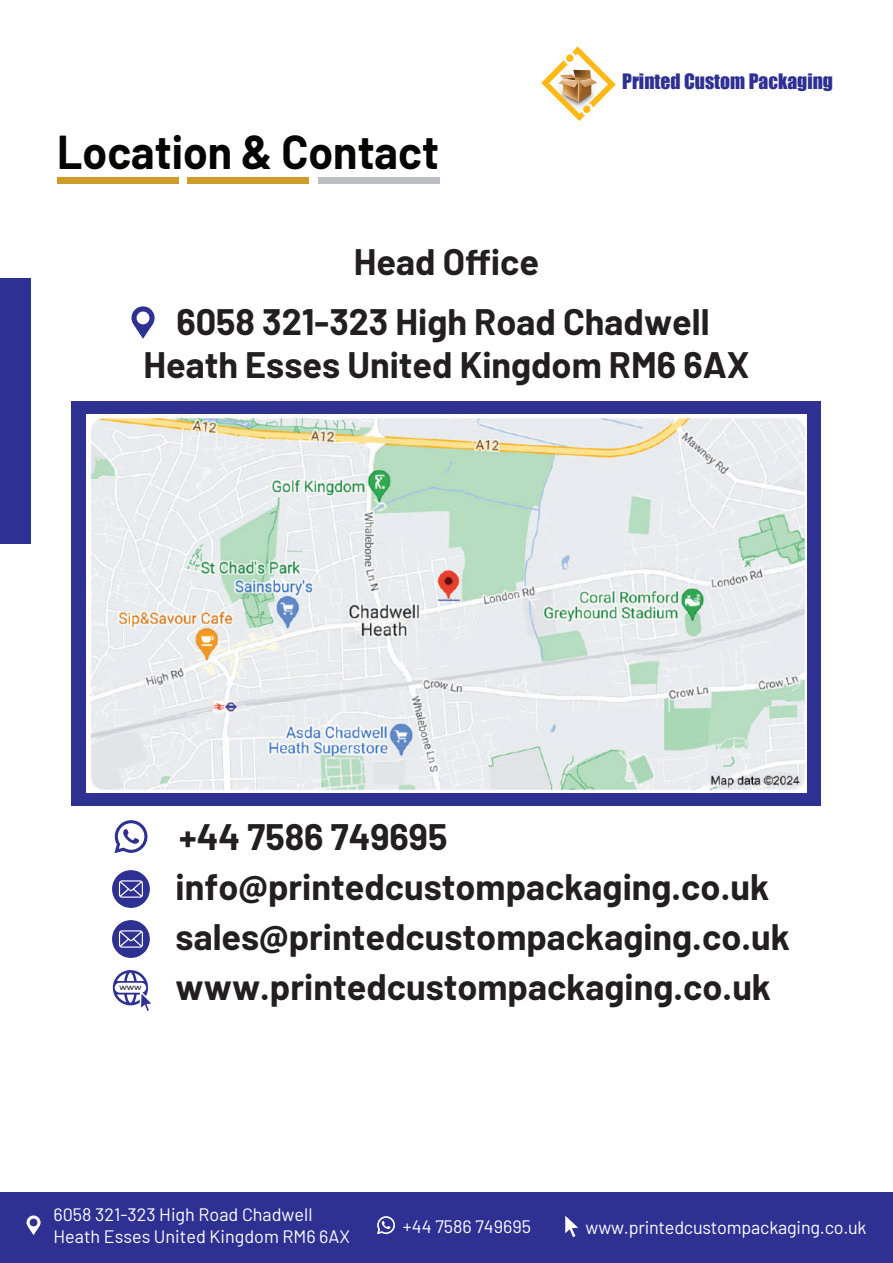
<style>
.page{position:relative;width:893px;height:1263px;background:#fff}
.page>*{position:absolute;margin:0;border:0;box-sizing:border-box;transform-origin:0 0}
.t1{font:700 46.5px "Barlow";color:#050504;scale:.96 1}
.t2{font:700 36px/43.2px "Barlow";color:#231f20;text-align:center}
.t3{font:19.5px "Impact";color:#2e3092}
.t4{font:18px/21.6px "Barlow";color:#fff}
.t5{font:600 8.1px "Montserrat";color:#2f2f37}
.t6{font:1.95px "Impact";color:#2e3092}
</style>
<div class="page">
<div style="left:0;top:278px;width:30px;height:266px;background:#2e3092"></div>
<div style="left:57px;top:177px;width:122px;height:6px;background:#cf9b2a"></div>
<div style="left:187px;top:177px;width:122px;height:6px;background:#cf9b2a"></div>
<div style="left:318px;top:177px;width:121px;height:6px;background:#bcbdc0"></div>
<svg style="left:131px;top:306px;width:24px;height:33px"></svg>
<svg style="left:114px;top:820px;width:33px;height:33px"></svg>
<svg style="left:113px;top:970px;width:38px;height:41px"></svg>
<svg style="left:112px;top:870px;width:38px;height:38px"></svg>
<svg style="left:112px;top:920px;width:38px;height:38px"></svg>
<svg style="left:541px;top:46px;width:75px;height:75px"></svg>
<div style="left:566px;top:54px;width:7px;height:8px;background:#fcb814;border-radius:50%"></div>
<div style="left:583px;top:106px;width:7px;height:7px;background:#fcb814;border-radius:50%"></div>
<div style="left:0;top:1193px;width:893px;height:70px;background:#2e3092"></div>
<svg style="left:27px;top:1215px;width:14px;height:20px"></svg>
<svg style="left:565px;top:1216px;width:13px;height:21px"></svg>
<svg style="left:377px;top:1216px;width:18px;height:18px"></svg>
<div style="left:72px;top:402px;width:749px;height:404px;background:#2e3092"></div>
<img style="left:86px;top:415px;width:721px;height:378px">
<p class="t1" style="left:57px;top:118px;width:399px">Location &amp; Contact</p>
<p class="t2" style="left:354px;top:238px;width:187px">Head Office</p>
<p class="t3" style="left:622px;top:66px;width:212px">Printed Custom Packaging</p>
<p class="t2" style="left:143px;top:297px;width:608px">6058 321-323 High Road Chadwell<br>Heath Esses United Kingdom RM6 6AX</p>
<p class="t6" style="left:438px;top:599px;width:23px;rotate:-2deg">Printed Custom Packaging</p>
<p class="t2" style="left:179px;top:813px;width:270px">+44 7586 749695</p>
<p class="t5" style="left:119px;top:981px;width:24px">www</p>
<p class="t2" style="left:176px;top:859px;width:616px;line-height:49.9px;text-align:left">info@printedcustompackaging.co.uk sales@printedcustompackaging.co.uk</p>
<p class="t2" style="left:176px;top:963px;width:597px">www.printedcustompackaging.co.uk</p>
<p class="t4" style="left:53px;top:1202px;width:298px">6058 321-323 High Road Chadwell<br>Heath Esses United Kingdom RM6 6AX</p>
<p class="t4" style="left:403px;top:1214px;width:130px">+44 7586 749695</p>
<p class="t4" style="left:586px;top:1215px;width:283px">www.printedcustompackaging.co.uk</p>
</div>
